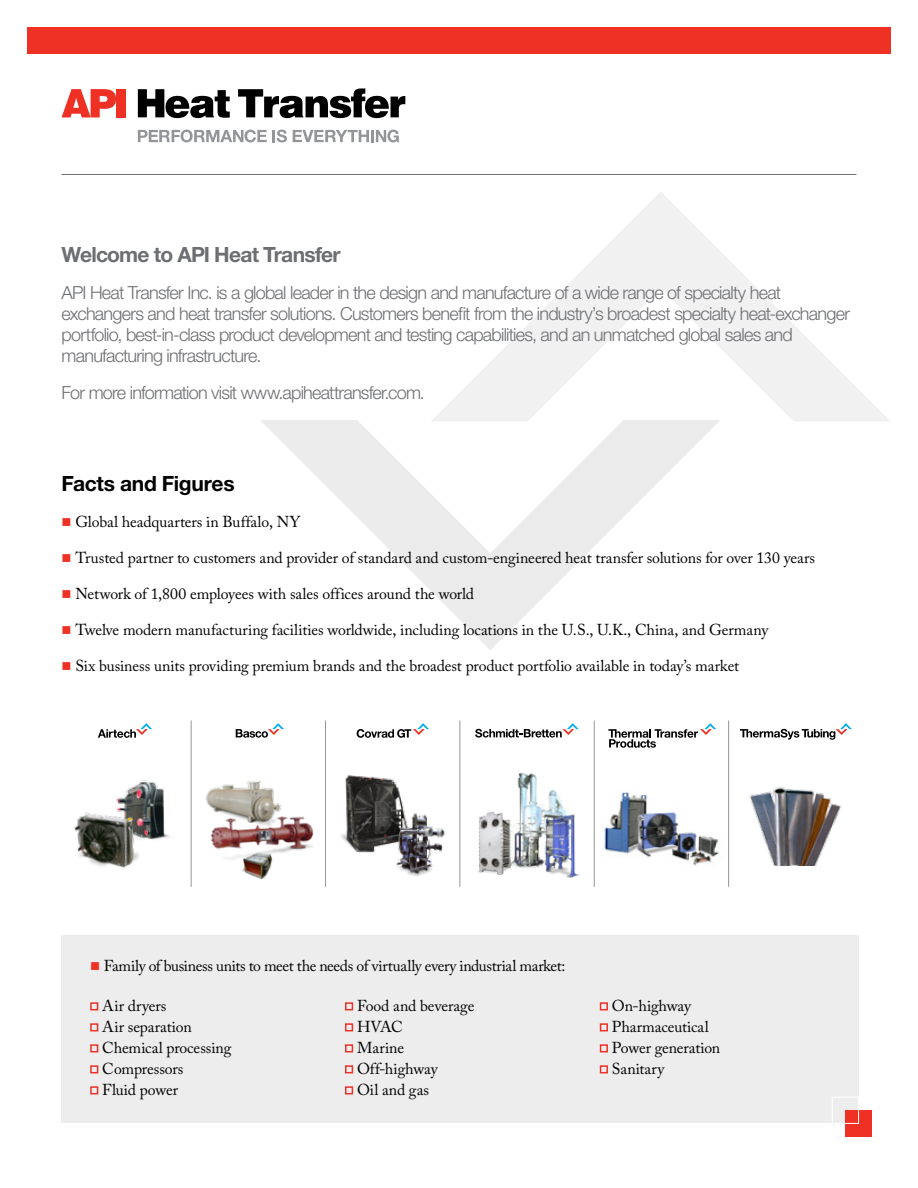
<style>
.page{position:relative;width:918px;height:1188px;background:#fff}
.page>*{position:absolute;margin:0;border:0;box-sizing:border-box;transform-origin:0 0}
.t1{font:700 21px "Helvetica Neue LT Std";letter-spacing:-.035em;color:#6d6e71}
.t2{font:700 21px "Helvetica Neue LT Std";letter-spacing:-.015em;color:#000}
.t3{font:300 18px/21px "Helvetica Neue LT Std";letter-spacing:-.04em;color:#6d6e71}
.t4{font:15.75px/21px "Adobe Caslon Pro";letter-spacing:-.01em;color:#000}
.s1{color:#ee3124}
</style>
<div class="page">
<div style="left:27px;top:27px;width:864px;height:27px;background:#ee3124"></div>
<svg style="left:433px;top:192px;width:457px;height:229px"></svg>
<svg style="left:261px;top:420px;width:459px;height:230px"></svg>
<hr style="left:62px;top:174px;width:794px;height:1px;background:#6d6e71">
<div style="left:116px;top:89px;width:9px;height:28px;background:#ee3124"></div>
<svg style="left:62px;top:89px;width:54px;height:28px"></svg>
<svg style="left:138px;top:89px;width:92px;height:29px"></svg>
<svg style="left:238px;top:88px;width:167px;height:30px"></svg>
<svg style="left:138px;top:130px;width:129px;height:12px"></svg>
<svg style="left:273px;top:130px;width:14px;height:12px"></svg>
<svg style="left:293px;top:130px;width:106px;height:12px"></svg>
<svg style="left:236px;top:723px;width:48px;height:15px"></svg>
<img style="left:478px;top:772px;width:101px;height:106px">
<svg style="left:475px;top:723px;width:104px;height:15px"></svg>
<svg style="left:357px;top:723px;width:72px;height:15px"></svg>
<img style="left:340px;top:775px;width:63px;height:78px">
<img style="left:384px;top:805px;width:62px;height:71px">
<img style="left:141px;top:780px;width:29px;height:60px">
<svg style="left:98px;top:723px;width:54px;height:15px"></svg>
<img style="left:74px;top:782px;width:80px;height:86px">
<svg style="left:740px;top:723px;width:112px;height:17px"></svg>
<img style="left:749px;top:787px;width:93px;height:78px">
<svg style="left:608px;top:723px;width:108px;height:25px"></svg>
<img style="left:604px;top:788px;width:115px;height:78px">
<img style="left:205px;top:780px;width:77px;height:29px">
<img style="left:210px;top:809px;width:104px;height:51px">
<img style="left:237px;top:847px;width:40px;height:33px">
<hr style="left:191px;top:721px;width:1px;height:166px;background:#939598">
<hr style="left:325px;top:721px;width:1px;height:166px;background:#939598">
<hr style="left:460px;top:721px;width:1px;height:166px;background:#939598">
<hr style="left:594px;top:721px;width:1px;height:166px;background:#939598">
<hr style="left:728px;top:721px;width:1px;height:166px;background:#939598">
<div style="left:61px;top:935px;width:797px;height:188px;background:#ededee"></div>
<div style="left:90px;top:1002px;width:8px;height:8px;border:2px solid #ee3124"></div>
<div style="left:90px;top:1023px;width:8px;height:8px;border:2px solid #ee3124"></div>
<div style="left:90px;top:1044px;width:8px;height:8px;border:2px solid #ee3124"></div>
<div style="left:90px;top:1065px;width:8px;height:8px;border:2px solid #ee3124"></div>
<div style="left:90px;top:1086px;width:8px;height:8px;border:2px solid #ee3124"></div>
<div style="left:345px;top:1002px;width:8px;height:8px;border:2px solid #ee3124"></div>
<div style="left:345px;top:1023px;width:8px;height:8px;border:2px solid #ee3124"></div>
<div style="left:345px;top:1044px;width:8px;height:8px;border:2px solid #ee3124"></div>
<div style="left:345px;top:1065px;width:8px;height:8px;border:2px solid #ee3124"></div>
<div style="left:345px;top:1086px;width:8px;height:8px;border:2px solid #ee3124"></div>
<div style="left:600px;top:1002px;width:8px;height:8px;border:2px solid #ee3124"></div>
<div style="left:600px;top:1023px;width:8px;height:8px;border:2px solid #ee3124"></div>
<div style="left:600px;top:1044px;width:8px;height:8px;border:2px solid #ee3124"></div>
<div style="left:600px;top:1065px;width:8px;height:8px;border:2px solid #ee3124"></div>
<div style="left:845px;top:1110px;width:27px;height:27px;background:#ee3124"></div>
<div style="left:832px;top:1097px;width:27px;height:27px;border:1px solid #fff"></div>
<h1 class="t1" style="left:62px;top:241px;width:281px">Welcome to API Heat Transfer</h1>
<p class="t3" style="left:62px;top:282px;width:790px">API Heat Transfer Inc. is a global leader in the design and manufacture of a wide range of specialty heat exchangers and heat transfer solutions. Customers benefit from the industry’s broadest specialty heat-exchanger portfolio, best-in-class product development and testing capabilities, and an unmatched global sales and manufacturing infrastructure.</p>
<p class="t3" style="left:62px;top:382px;width:365px">For more information visit www.apiheattransfer.com.</p>
<h1 class="t2" style="left:62px;top:470px;width:175px">Facts and Figures</h1>
<p class="t4" style="left:62px;top:511px;width:240px"><span class="s1">■</span> Global headquarters in Buffalo, NY</p>
<p class="t4" style="left:62px;top:547px;width:755px"><span class="s1">■</span> Trusted partner to customers and provider of standard and custom-engineered heat transfer solutions for over 130 years</p>
<p class="t4" style="left:62px;top:583px;width:414px"><span class="s1">■</span> Network of 1,800 employees with sales offices around the world</p>
<p class="t4" style="left:62px;top:619px;width:708px"><span class="s1">■</span> Twelve modern manufacturing facilities worldwide, including locations in the U.S., U.K., China, and Germany</p>
<p class="t4" style="left:62px;top:655px;width:679px"><span class="s1">■</span> Six business units providing premium brands and the broadest product portfolio available in today’s market</p>
<p class="t4" style="left:90px;top:955px;width:477px"><span class="s1">■</span> Family of business units to meet the needs of virtually every industrial market:</p>
<p class="t4" style="left:102px;top:995px;width:131px">Air dryers<br>Air separation<br>Chemical processing<br>Compressors<br>Fluid power</p>
<p class="t4" style="left:357px;top:995px;width:119px">Food and beverage<br>HVAC<br>Marine<br>Off-highway<br>Oil and gas</p>
<p class="t4" style="left:612px;top:995px;width:110px">On-highway<br>Pharmaceutical<br>Power generation<br>Sanitary</p>
</div>
